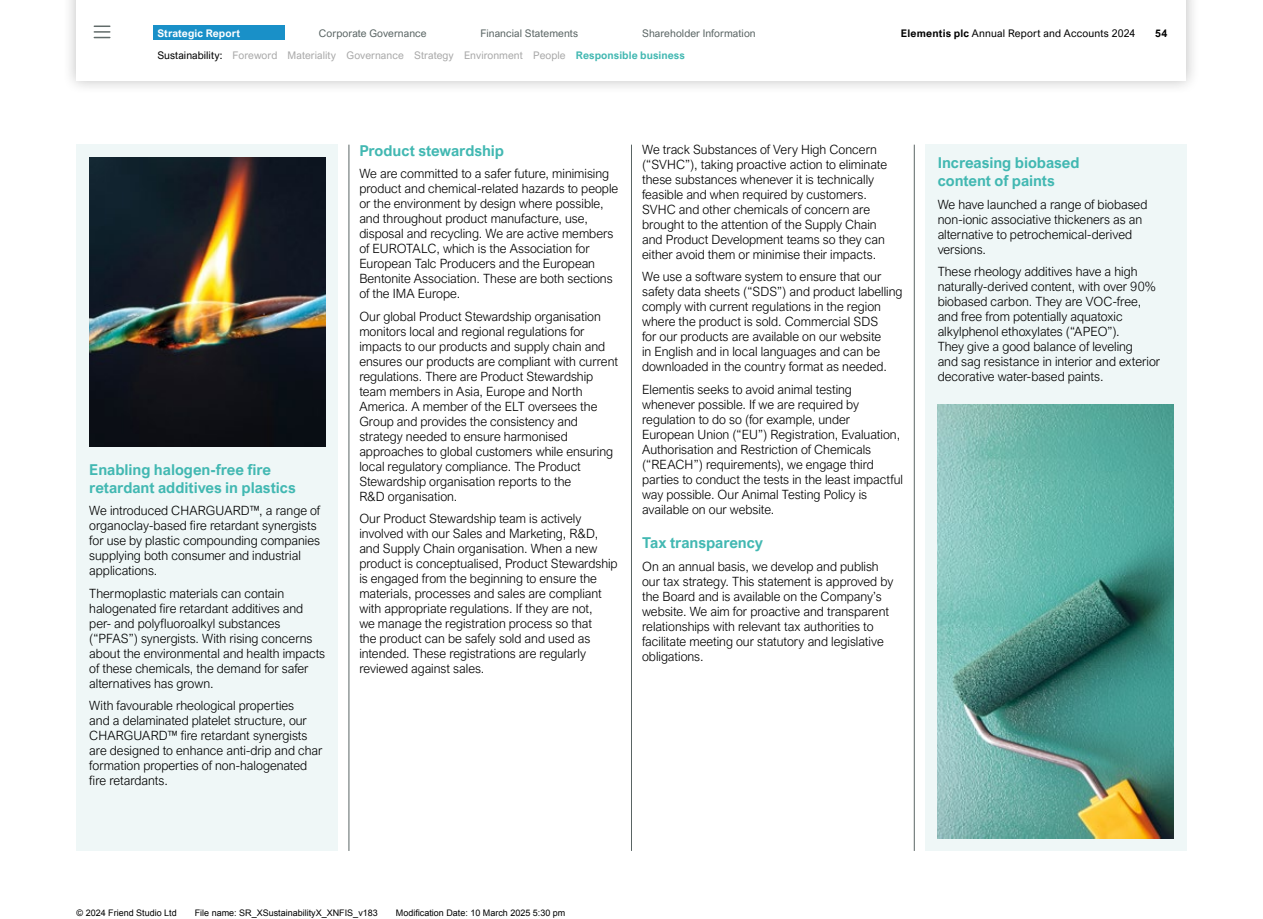
<style>
.page{position:relative;width:1263px;height:919px;background:#fff}
.page>*{position:absolute;margin:0;border:0;box-sizing:border-box;transform-origin:0 0}
.t1{font:700 15px/18px "Arial Nova";letter-spacing:-.005em;color:#42b8b2}
.t2{font:300 12.75px/15px "Arial Nova";letter-spacing:-.005em;color:#000}
.t3{font:10.5px "Arial Nova";letter-spacing:.005em;color:#a9a9a9}
.t4{font:10.5px "Arial Nova";letter-spacing:.005em;color:#5a6564}
.t5{font:10.5px "Arial Nova";letter-spacing:.015em;color:#000}
.t6{font:700 10.5px "Arial Nova";letter-spacing:.01em;color:#fff}
.t7{font:700 10.5px "Arial Nova";color:#000}
.t8{font:9px "Arial";color:#000}
.s1{font-weight:700}
.s2{color:#000}
.s3{font-weight:700;color:#42b8b2}
</style>
<div class="page">
<div style="left:77px;top:145px;width:261px;height:705px;background:#eff7f7"></div>
<img style="left:89px;top:157px;width:236px;height:289px">
<div style="left:925px;top:145px;width:261px;height:705px;background:#eff7f7"></div>
<img style="left:938px;top:404px;width:236px;height:434px">
<div style="left:63px;top:0;width:1137px;height:95px;background:#000;opacity:.25"></div>
<div style="left:77px;top:0;width:1109px;height:81px;background:#fff"></div>
<div style="left:153px;top:26px;width:132px;height:14px;background:#1990c8"></div>
<svg style="left:94px;top:26px;width:16px;height:12px"></svg>
<hr style="left:349px;top:145px;width:1px;height:705px;background:#5a6564">
<hr style="left:631px;top:145px;width:1px;height:705px;background:#5a6564">
<hr style="left:914px;top:145px;width:1px;height:705px;background:#5a6564">
<p class="t6" style="left:157px;top:28px;width:84px">Strategic Report</p>
<p class="t4" style="left:319px;top:28px;width:109px">Corporate Governance</p>
<p class="t4" style="left:480px;top:28px;width:99px">Financial Statements</p>
<p class="t4" style="left:642px;top:28px;width:115px">Shareholder Information</p>
<p class="t5" style="left:901px;top:28px;width:236px"><span class="s1">Elementis plc</span> Annual Report and Accounts 2024</p>
<p class="t3" style="left:157px;top:49px;width:529px"><span class="s2">Sustainability:</span> Foreword Materiality Governance Strategy Environment People <span class="s3">Responsible business</span></p>
<p class="t7" style="left:1155px;top:28px;width:14px">54</p>
<p class="t1" style="left:89px;top:460px;width:208px">Enabling halogen-free fire retardant additives in plastics</p>
<p class="t2" style="left:89px;top:503px;width:232px">We introduced CHARGUARD™, a range of organoclay-based fire retardant synergists for use by plastic compounding companies supplying both consumer and industrial applications.</p>
<p class="t2" style="left:89px;top:585px;width:237px">Thermoplastic materials can contain halogenated fire retardant additives and per- and polyfluoroalkyl substances (“PFAS”) synergists. With rising concerns about the environmental and health impacts of these chemicals, the demand for safer alternatives has grown.</p>
<p class="t2" style="left:89px;top:698px;width:235px">With favourable rheological properties<br>and a delaminated platelet structure, our CHARGUARD™ fire retardant synergists are designed to enhance anti-drip and char formation properties of non-halogenated fire retardants.</p>
<p class="t1" style="left:359px;top:141px;width:146px">Product stewardship</p>
<p class="t2" style="left:359px;top:166px;width:260px">We are committed to a safer future, minimising product and chemical-related hazards to people or the environment by design where possible, and throughout product manufacture, use, disposal and recycling. We are active members of EUROTALC, which is the Association for European Talc Producers and the European Bentonite Association. These are both sections of the IMA Europe.</p>
<p class="t2" style="left:359px;top:308px;width:260px">Our global Product Stewardship organisation monitors local and regional regulations for impacts to our products and supply chain and ensures our products are compliant with current regulations. There are Product Stewardship team members in Asia, Europe and North America. A member of the ELT oversees the Group and provides the consistency and strategy needed to ensure harmonised approaches to global customers while ensuring local regulatory compliance. The Product Stewardship organisation reports to the<br>R&amp;D organisation.</p>
<p class="t2" style="left:359px;top:511px;width:260px">Our Product Stewardship team is actively involved with our Sales and Marketing, R&amp;D, and Supply Chain organisation. When a new product is conceptualised, Product Stewardship is engaged from the beginning to ensure the materials, processes and sales are compliant with appropriate regulations. If they are not,<br>we manage the registration process so that<br>the product can be safely sold and used as intended. These registrations are regularly reviewed against sales.</p>
<p class="t2" style="left:642px;top:142px;width:246px">We track Substances of Very High Concern (“SVHC”), taking proactive action to eliminate these substances whenever it is technically feasible and when required by customers.<br>SVHC and other chemicals of concern are brought to the attention of the Supply Chain and Product Development teams so they can either avoid them or minimise their impacts.</p>
<p class="t2" style="left:642px;top:269px;width:262px">We use a software system to ensure that our safety data sheets (“SDS”) and product labelling comply with current regulations in the region where the product is sold. Commercial SDS<br>for our products are available on our website<br>in English and in local languages and can be downloaded in the country format as needed.</p>
<p class="t2" style="left:642px;top:382px;width:262px">Elementis seeks to avoid animal testing whenever possible. If we are required by regulation to do so (for example, under European Union (“EU”) Registration, Evaluation, Authorisation and Restriction of Chemicals (“REACH”) requirements), we engage third parties to conduct the tests in the least impactful way possible. Our Animal Testing Policy is available on our website.</p>
<p class="t1" style="left:642px;top:533px;width:123px">Tax transparency</p>
<p class="t2" style="left:642px;top:558px;width:253px">On an annual basis, we develop and publish our tax strategy. This statement is approved by the Board and is available on the Company’s website. We aim for proactive and transparent relationships with relevant tax authorities to facilitate meeting our statutory and legislative obligations.</p>
<p class="t1" style="left:938px;top:154px;width:143px">Increasing biobased content of paints</p>
<p class="t2" style="left:938px;top:197px;width:211px">We have launched a range of biobased non-ionic associative thickeners as an alternative to petrochemical-derived versions.</p>
<p class="t2" style="left:938px;top:264px;width:224px">These rheology additives have a high naturally-derived content, with over 90% biobased carbon. They are VOC-free, and free from potentially aquatoxic alkylphenol ethoxylates (“APEO”).<br>They give a good balance of leveling<br>and sag resistance in interior and exterior decorative water-based paints.</p>
<p class="t8" style="left:77px;top:906px;width:102px">© 2024 Friend Studio Ltd</p>
<p class="t8" style="left:195px;top:906px;width:185px">File name: SR_XSustainabilityX_XNFIS_v183</p>
<p class="t8" style="left:396px;top:906px;width:171px">Modification Date: 10 March 2025 5:30 pm</p>
</div>
